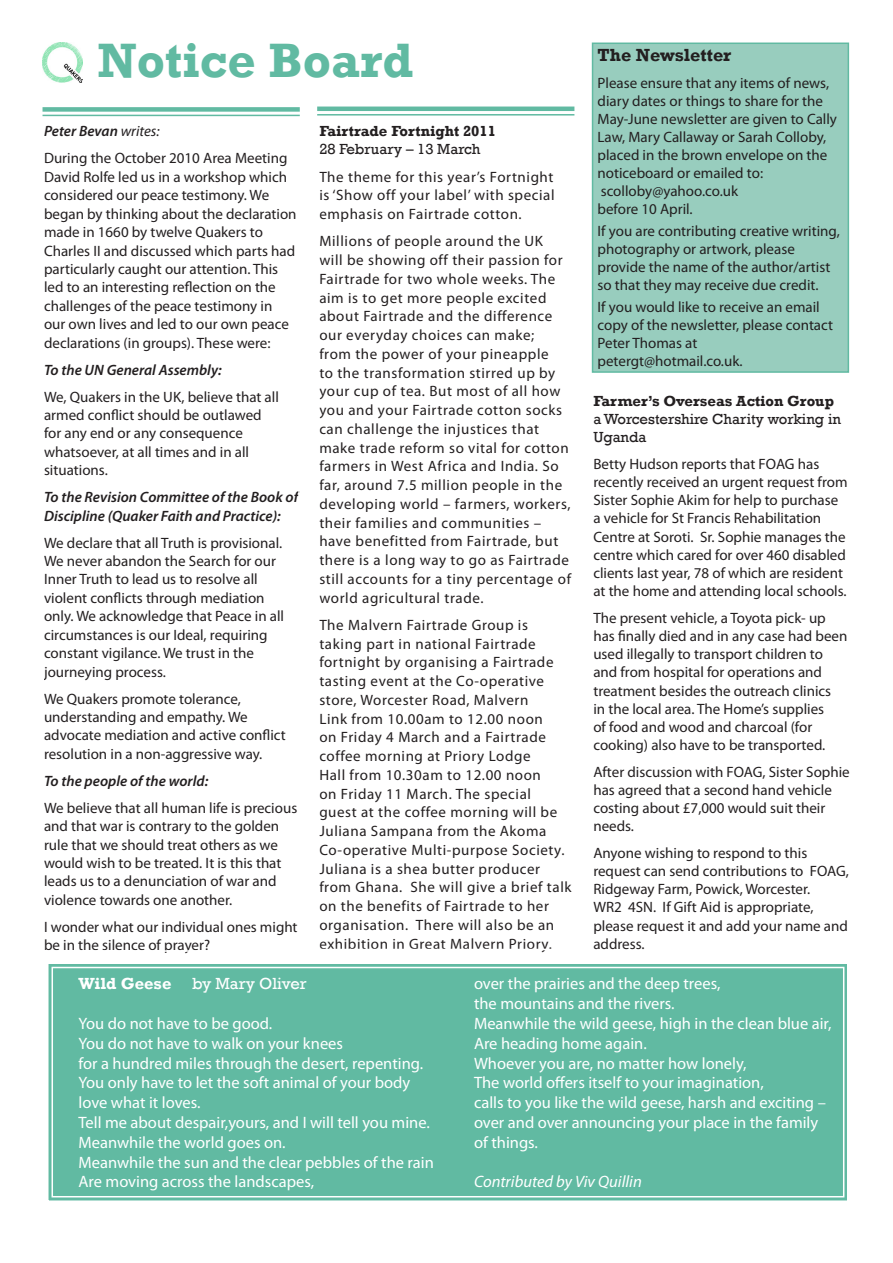
<style>
.page{position:relative;width:893px;height:1263px;background:#fff}
.page>*{position:absolute;margin:0;border:0;box-sizing:border-box;transform-origin:0 0}
.t1{font:700 49.5px "Rockwell";color:#61baa2}
.t2{font:700 18px "Rockwell";color:#231f20}
.t3{font:16.5px/19.8px "Myriad Pro";color:#fff}
.t4{font:italic 16.5px "Myriad Pro";color:#fff}
.t5{font:16.5px "Rockwell";color:#fff}
.t6{font:700 16.5px "Rockwell";color:#fff}
.t7{font:15px/18.5px "Myriad Pro";color:#231f20}
.t8{font:15px/18.8px "Myriad Pro";letter-spacing:.04em;color:#231f20}
.t9{font:italic 600 15px/18.5px "Myriad Pro";color:#231f20}
.t10{font:15px/18.1px "Rockwell";color:#231f20}
.t11{font:700 15px/18.8px "Rockwell";color:#231f20}
.s1{font-weight:400}
.s2{font-weight:700}
</style>
<div class="page">
<div style="left:593px;top:43px;width:255px;height:329px;background:#98cdbe"></div>
<div style="left:592px;top:43px;width:257px;height:330px;border:2px solid #61baa2"></div>
<img style="left:43px;top:43px;width:40px;height:39px">
<hr style="left:317px;top:107px;width:257px;height:4px;background:#61baa2">
<hr style="left:317px;top:114px;width:257px;height:2px;background:#61baa2">
<div style="left:43px;top:107px;width:257px;height:5px;background:#61baa2"></div>
<hr style="left:43px;top:115px;width:257px;height:1px;background:#61baa2">
<div style="left:48px;top:964px;width:799px;height:237px;background:#61baa2"></div>
<div style="left:52px;top:967px;width:792px;height:230px;border:2px solid #fff"></div>
<p class="t1" style="left:98px;top:30px;width:317px">Notice Board</p>
<p class="t2" style="left:598px;top:44px;width:135px">The Newsletter</p>
<p class="t7" style="left:598px;top:74px;width:241px;line-height:18px">Please ensure that any items of news, diary dates or things to share for the<br>May-June newsletter are given to Cally<br>Law, Mary Callaway or Sarah Colloby, placed in the brown envelope on the noticeboard or emailed to: scolloby@yahoo.co.uk<br>before 10 April.</p>
<p class="t7" style="left:598px;top:222px;width:244px;line-height:18px">If you are contributing creative writing, photography or artwork, please provide the name of the author/artist so that they may receive due credit.</p>
<p class="t7" style="left:598px;top:298px;width:237px;line-height:18px">If you would like to receive an email copy of the newsletter, please contact<br>Peter Thomas at petergt@hotmail.co.uk.</p>
<p class="t11" style="left:319px;top:121px;width:178px">Fairtrade Fortnight 2011<br><span class="s1">28 February – 13 March</span></p>
<p class="t7" style="left:319px;top:167px;width:237px;text-align:justify">The theme for this year’s Fortnight is ‘Show off your label’ with special emphasis on Fairtrade cotton.</p>
<p class="t8" style="left:319px;top:232px;width:253px">Millions of people around the UK<br>will be showing off their passion for Fairtrade for two whole weeks. The aim is to get more people excited about Fairtrade and the difference our everyday choices can make;<br>from the power of your pineapple<br>to the transformation stirred up by your cup of tea. But most of all how you and your Fairtrade cotton socks can challenge the injustices that make trade reform so vital for cotton farmers in West Africa and India. So far, around 7.5 million people in the developing world – farmers, workers, their families and communities – have benefitted from Fairtrade, but there is a long way to go as Fairtrade still accounts for a tiny percentage of world agricultural trade.</p>
<p class="t8" style="left:319px;top:615px;width:254px">The Malvern Fairtrade Group is taking part in national Fairtrade fortnight by organising a Fairtrade tasting event at the Co-operative store, Worcester Road, Malvern<br>Link from 10.00am to 12.00 noon<br>on Friday 4 March and a Fairtrade coffee morning at Priory Lodge<br>Hall from 10.30am to 12.00 noon<br>on Friday 11 March. The special guest at the coffee morning will be Juliana Sampana from the Akoma Co-operative Multi-purpose Society.<br>Juliana is a shea butter producer from Ghana. She will give a brief talk on the benefits of Fairtrade to her organisation. There will also be an exhibition in Great Malvern Priory.</p>
<p class="t9" style="left:44px;top:122px;width:117px">Peter Bevan <span class="s1">writes:</span></p>
<p class="t7" style="left:44px;top:149px;width:254px">During the October 2010 Area Meeting David Rolfe led us in a workshop which considered our peace testimony. We began by thinking about the declaration made in 1660 by twelve Quakers to Charles II and discussed which parts had particularly caught our attention. This led to an interesting reflection on the challenges of the peace testimony in our own lives and led to our own peace declarations (in groups). These were:</p>
<p class="t9" style="left:44px;top:360px;width:179px">To the UN General Assembly:</p>
<p class="t7" style="left:44px;top:387px;width:236px">We, Quakers in the UK, believe that all armed conflict should be outlawed for any end or any consequence whatsoever, at all times and in all situations.</p>
<p class="t9" style="left:44px;top:488px;width:256px">To the Revision Committee of the Book of<br>Discipline (Quaker Faith and Practice):</p>
<p class="t7" style="left:44px;top:533px;width:242px">We declare that all Truth is provisional.<br>We never abandon the Search for our Inner Truth to lead us to resolve all violent conflicts through mediation only. We acknowledge that Peace in all circumstances is our Ideal, requiring constant vigilance. We trust in the journeying process.</p>
<p class="t7" style="left:44px;top:689px;width:243px">We Quakers promote tolerance, understanding and empathy. We advocate mediation and active conflict resolution in a non-aggressive way.</p>
<p class="t9" style="left:44px;top:771px;width:166px">To the people of the world:</p>
<p class="t7" style="left:44px;top:798px;width:255px">We believe that all human life is precious and that war is contrary to the golden rule that we should treat others as we would wish to be treated. It is this that leads us to a denunciation of war and violence towards one another.</p>
<p class="t7" style="left:44px;top:917px;width:255px">I wonder what our individual ones might be in the silence of prayer?</p>
<p class="t6" style="left:79px;top:974px;width:94px">Wild Geese</p>
<p class="t5" style="left:192px;top:974px;width:116px">by Mary Oliver</p>
<p class="t3" style="left:79px;top:1013px;width:195px">You do not have to be good.</p>
<p class="t3" style="left:79px;top:1033px;width:266px">You do not have to walk on your knees</p>
<p class="t3" style="left:79px;top:1053px;width:346px">for a hundred miles through the desert, repenting.</p>
<p class="t3" style="left:79px;top:1072px;width:333px">You only have to let the soft animal of your body</p>
<p class="t3" style="left:79px;top:1092px;width:123px">love what it loves.</p>
<p class="t3" style="left:79px;top:1112px;width:353px">Tell me about despair,yours, and I will tell you mine.</p>
<p class="t3" style="left:79px;top:1132px;width:209px">Meanwhile the world goes on.</p>
<p class="t3" style="left:79px;top:1152px;width:357px">Meanwhile the sun and the clear pebbles of the rain</p>
<p class="t3" style="left:79px;top:1171px;width:237px">Are moving across the landscapes,</p>
<p class="t10" style="left:593px;top:392px;width:249px"><span class="s2">Farmer’s Overseas Action Group </span>a Worcestershire Charity working in<br>Uganda</p>
<p class="t7" style="left:593px;top:455px;width:256px">Betty Hudson reports that FOAG has recently received an urgent request from Sister Sophie Akim for help to purchase a vehicle for St Francis Rehabilitation Centre at Soroti. Sr. Sophie manages the centre which cared for over 460 disabled clients last year, 78 of which are resident at the home and attending local schools.</p>
<p class="t7" style="left:593px;top:608px;width:256px">The present vehicle, a Toyota pick- up has finally died and in any case had been used illegally to transport children to and from hospital for operations and treatment besides the outreach clinics<br>in the local area. The Home’s supplies<br>of food and wood and charcoal (for cooking) also have to be transported.</p>
<p class="t7" style="left:593px;top:762px;width:258px">After discussion with FOAG, Sister Sophie has agreed that a second hand vehicle costing about £7,000 would suit their needs.</p>
<p class="t7" style="left:593px;top:843px;width:257px">Anyone wishing to respond to this request can send contributions to FOAG,<br>Ridgeway Farm, Powick, Worcester.<br>WR2 4SN. If Gift Aid is appropriate, please request it and add your name and address.</p>
<p class="t3" style="left:474px;top:973px;width:248px">over the prairies and the deep trees,</p>
<p class="t3" style="left:474px;top:993px;width:202px">the mountains and the rivers.</p>
<p class="t3" style="left:474px;top:1013px;width:359px">Meanwhile the wild geese, high in the clean blue air,</p>
<p class="t3" style="left:474px;top:1033px;width:174px">Are heading home again.</p>
<p class="t3" style="left:474px;top:1053px;width:274px">Whoever you are, no matter how lonely,</p>
<p class="t3" style="left:474px;top:1072px;width:291px">The world offers itself to your imagination,</p>
<p class="t3" style="left:474px;top:1092px;width:353px">calls to you like the wild geese, harsh and exciting –</p>
<p class="t3" style="left:474px;top:1112px;width:346px">over and over announcing your place in the family of things.</p>
<p class="t4" style="left:474px;top:1171px;width:169px">Contributed by Viv Quillin</p>
</div>
